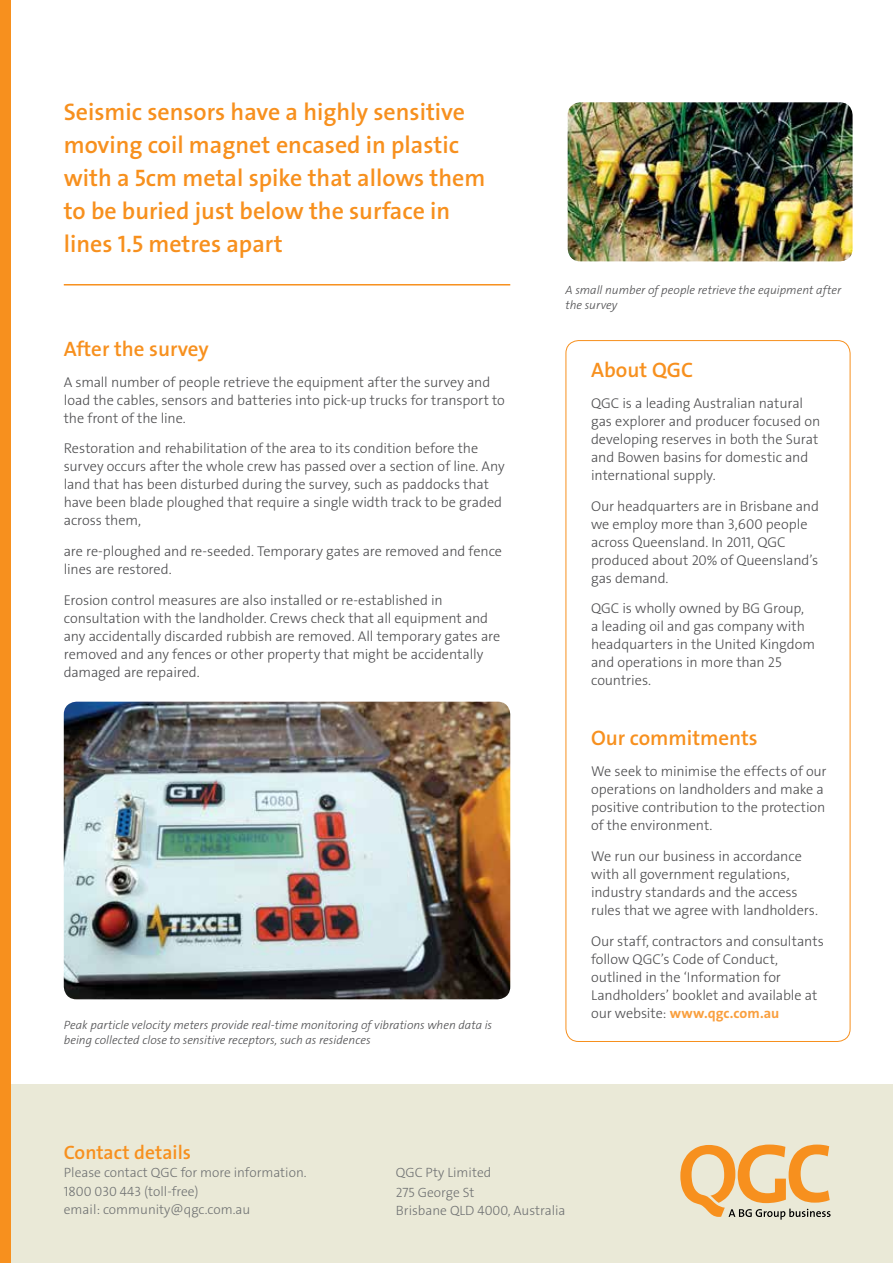
<style>
.page{position:relative;width:893px;height:1263px;background:#fff}
.page>*{position:absolute;margin:0;border:0;box-sizing:border-box;transform-origin:0 0}
.t1{font:24px/33px "BG The Sans W6 Se Bld";color:#f7901e}
.t2{font:21px "BG The Sans W6 Se Bld";color:#f7901e}
.t3{font:19.5px "BG The Sans W6 Se Bld";color:#f7901e}
.t4{font:14.25px/18px "BG The Sans W3 Lig";letter-spacing:-.005em;color:#4d4d4f}
.t5{font:14.25px "BG The Sans W7 Bld";color:#f99f3e}
.t6{font:13.5px/19.5px "BG The Sans W3 Lig";color:#707273}
.t7{font:12px/15px "BG The Sans W3 Lig IT";color:#4d4d4f}
.s1{font-family:"BG The Sans W3 Lig";color:#4d4d4f}
</style>
<div class="page">
<div style="left:0;top:1084px;width:893px;height:179px;background:#eae9d7"></div>
<svg style="left:680px;top:1144px;width:151px;height:75px"></svg>
<div style="left:0;top:0;width:11px;height:1263px;background:#f7901e"></div>
<hr style="left:64px;top:284px;width:446px;height:1px;background:#f7901e">
<img style="left:64px;top:702px;width:446px;height:297px">
<img style="left:568px;top:102px;width:285px;height:159px">
<h1 class="t1" style="left:64px;top:96px;width:423px">Seismic sensors have a highly sensitive moving coil magnet encased in plastic with a 5cm metal spike that allows them to be buried just below the surface in lines 1.5 metres apart</h1>
<h2 class="t2" style="left:64px;top:338px;width:146px">After the survey</h2>
<p class="t4" style="left:64px;top:373px;width:443px">A small number of people retrieve the equipment after the survey and load the cables, sensors and batteries into pick-up trucks for transport to the front of the line.</p>
<p class="t4" style="left:64px;top:440px;width:443px">Restoration and rehabilitation of the area to its condition before the survey occurs after the whole crew has passed over a section of line. Any land that has been disturbed during the survey, such as paddocks that have been blade ploughed that require a single width track to be graded across them,</p>
<p class="t4" style="left:64px;top:543px;width:440px">are re-ploughed and re-seeded. Temporary gates are removed and fence lines are restored.</p>
<p class="t4" style="left:64px;top:591px;width:438px">Erosion control measures are also installed or re-established in consultation with the landholder. Crews check that all equipment and any accidentally discarded rubbish are removed. All temporary gates are removed and any fences or other property that might be accidentally damaged are repaired.</p>
<p class="t7" style="left:64px;top:1018px;width:430px">Peak particle velocity meters provide real-time monitoring of vibrations when data is being collected close to sensitive receptors, such as residences</p>
<p class="t7" style="left:566px;top:283px;width:277px">A small number of people retrieve the equipment after the survey</p>
<h2 class="t2" style="left:591px;top:359px;width:104px">About QGC</h2>
<p class="t4" style="left:591px;top:394px;width:231px">QGC is a leading Australian natural gas explorer and producer focused on developing reserves in both the Surat and Bowen basins for domestic and international supply.</p>
<p class="t4" style="left:591px;top:497px;width:229px">Our headquarters are in Brisbane and we employ more than 3,600 people across Queensland. In 2011, QGC produced about 20% of Queensland’s gas demand.</p>
<p class="t4" style="left:591px;top:600px;width:225px">QGC is wholly owned by BG Group, a leading oil and gas company with headquarters in the United Kingdom and operations in more than 25 countries.</p>
<h2 class="t2" style="left:591px;top:727px;width:168px">Our commitments</h2>
<p class="t4" style="left:591px;top:763px;width:237px">We seek to minimise the effects of our operations on landholders and make a positive contribution to the protection of the environment.</p>
<p class="t4" style="left:591px;top:848px;width:228px">We run our business in accordance with all government regulations, industry standards and the access rules that we agree with landholders.</p>
<p class="t4" style="left:591px;top:932px;width:234px">Our staff, contractors and consultants follow QGC’s Code of Conduct, outlined in the ‘Information for Landholders’ booklet and available at</p>
<p class="t5" style="left:591px;top:1005px;width:190px"><span class="s1">our website:</span> www.qgc.com.au</p>
<h3 class="t3" style="left:64px;top:1142px;width:129px">Contact details</h3>
<p class="t6" style="left:64px;top:1163px;width:244px">Please contact QGC for more information.<br>1800 030 443 (toll-free)</p>
<p class="t6" style="left:64px;top:1201px;width:188px">email: community@qgc.com.au</p>
<p class="t6" style="left:396px;top:1163px;width:97px">QGC Pty Limited<br>275 George St</p>
<p class="t6" style="left:396px;top:1201px;width:171px">Brisbane QLD 4000, Australia</p>
</div>
